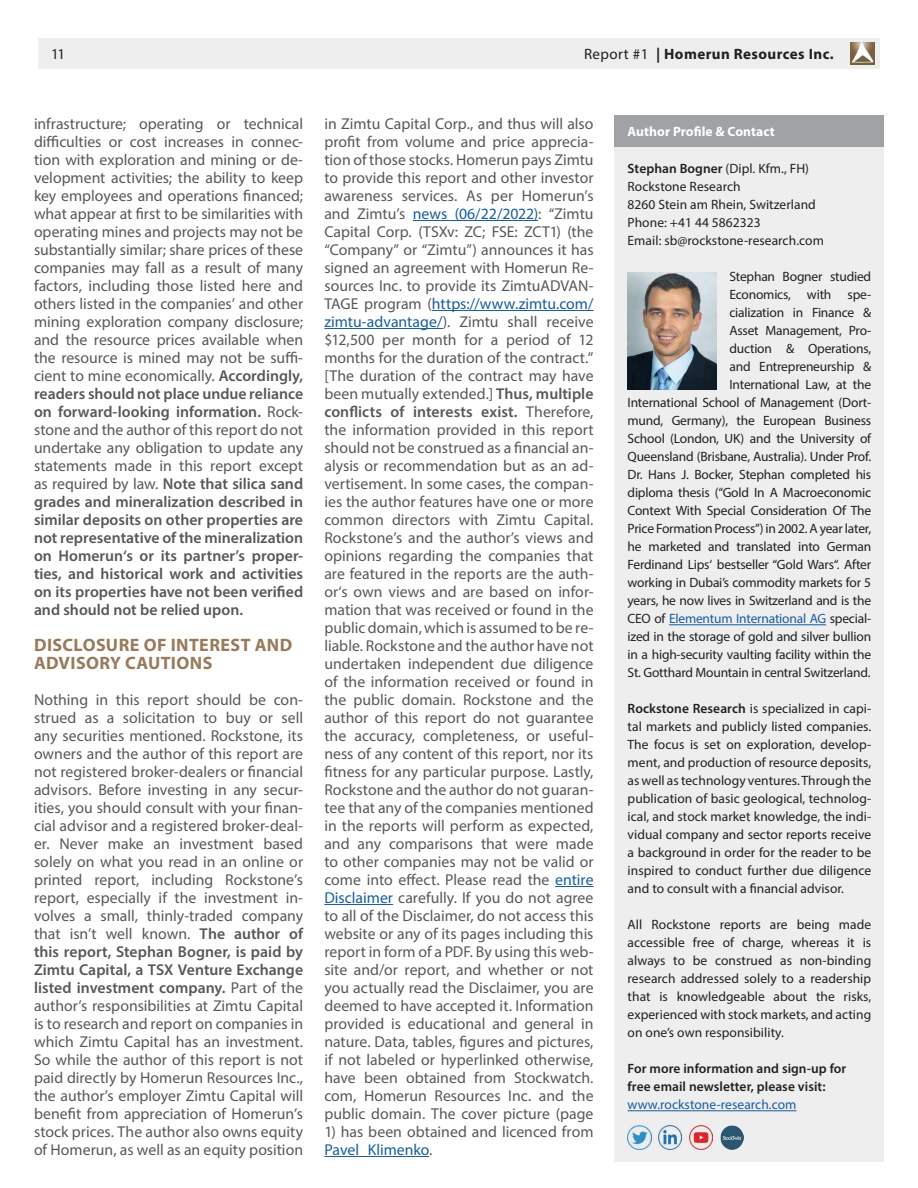
<style>
.page{position:relative;width:918px;height:1188px;background:#fff}
.page>*{position:absolute;margin:0;border:0;box-sizing:border-box;transform-origin:0 0}
.t1{font:700 18px/18px "Myriad Pro";letter-spacing:.02em;color:#987b5c}
.t2{font:15.75px/18px "Myriad Pro";color:#57585a;text-align:justify}
.t3{font:700 15px "Myriad Pro";letter-spacing:.03em;color:#231f20}
.t4{font:15px "Myriad Pro";color:#231f20}
.t5{font:13.5px/18px "Myriad Pro";letter-spacing:-.015em;color:#231f20;text-align:justify}
.t6{font:13.5px/18px "Myriad Pro";letter-spacing:.005em;color:#231f20}
.t7{font:600 13.5px/18px "Myriad Pro";letter-spacing:.005em;color:#231f20}
.t8{font:13.5px "Myriad Pro";letter-spacing:.005em;color:#175d9e}
.t9{font:700 13.5px "Myriad Pro";letter-spacing:.005em;color:#fff}
.s1{font-weight:400}
.s2{font-weight:600}
.s3{color:#175d9e}
</style>
<div class="page">
<hr style="left:413px;top:220px;width:125px;height:1px;background:#175d9e">
<hr style="left:432px;top:310px;width:162px;height:1px;background:#175d9e">
<hr style="left:324px;top:328px;width:119px;height:1px;background:#175d9e">
<hr style="left:555px;top:886px;width:39px;height:1px;background:#175d9e">
<hr style="left:324px;top:904px;width:69px;height:1px;background:#175d9e">
<hr style="left:324px;top:1156px;width:105px;height:1px;background:#175d9e">
<div style="left:615px;top:116px;width:269px;height:1046px;background:#eeeeef"></div>
<div style="left:615px;top:116px;width:269px;height:31px;background:#a0a2a5"></div>
<img style="left:628px;top:272px;width:89px;height:117px">
<div style="left:38px;top:38px;width:842px;height:31px;background:#eeeeef"></div>
<img style="left:851px;top:43px;width:23px;height:21px">
<hr style="left:669px;top:624px;width:157px;height:1px;background:#175d9e">
<hr style="left:628px;top:1110px;width:169px;height:1px;background:#175d9e">
<img style="left:628px;top:1125px;width:23px;height:24px">
<img style="left:658px;top:1126px;width:24px;height:23px">
<img style="left:689px;top:1126px;width:24px;height:23px">
<img style="left:720px;top:1126px;width:24px;height:23px">
<p class="t4" style="left:51px;top:45px;width:16px">11</p>
<p class="t3" style="left:584px;top:46px;width:251px"><span class="s1">Report #1</span> | Homerun Resources Inc.</p>
<p class="t2" style="left:34px;top:114px;width:271px">infrastructure; operating or technical difficulties or cost increases in connec&shy;tion with exploration and mining or de&shy;velopment activities; the ability to keep key employees and operations financed; what appear at first to be similarities with operating mines and projects may not be substantially similar; share prices of these companies may fall as a result of many factors, including those listed here and others listed in the companies’ and other mining exploration company disclosure; and the resource prices available when the resource is mined may not be suffi&shy;cient to mine economically. <span class="s2">Accordingly, readers should not place undue reliance on forward-looking information.</span> Rock&shy;stone and the author of this report do not undertake any obligation to update any statements made in this report except as required by law. <span class="s2">Note that silica sand grades and mineralization described in similar deposits on other properties are not representative of the mineralization on Homerun‘s or its partner’s proper&shy;ties, and historical work and activities on its properties have not been verified and should not be relied upon.</span></p>
<p class="t1" style="left:34px;top:636px;width:260px">DISCLOSURE OF INTEREST AND<br>ADVISORY CAUTIONS</p>
<p class="t2" style="left:34px;top:690px;width:271px">Nothing in this report should be con&shy;strued as a solicitation to buy or sell any securities mentioned. Rockstone, its owners and the author of this report are not registered broker-dealers or financial advisors. Before investing in any secur&shy;ities, you should consult with your finan&shy;cial advisor and a registered broker-deal&shy;er. Never make an investment based solely on what you read in an online or printed report, including Rockstone’s report, especially if the investment in&shy;volves a small, thinly-traded company that isn’t well known. <span class="s2">The author of this report, Stephan Bogner, is paid by Zimtu Capital, a TSX Venture Exchange listed investment company.</span> Part of the author’s responsibilities at Zimtu Capital is to research and report on companies in which Zimtu Capital has an investment.<br>So while the author of this report is not paid directly by Homerun Resources Inc., the author’s employer Zimtu Capital will benefit from appreciation of Homerun’s stock prices. The author also owns equity of Homerun, as well as an equity position</p>
<p class="t2" style="left:324px;top:114px;width:271px">in Zimtu Capital Corp., and thus will also profit from volume and price apprecia&shy;tion of those stocks. Homerun pays Zimtu to provide this report and other investor awareness services. As per Homerun’s and Zimtu’s <span class="s3">news (06/22/2022)</span>: “Zimtu Capital Corp. (TSXv: ZC; FSE: ZCT1) (the “Company” or “Zimtu”) announces it has signed an agreement with Homerun Re&shy;sources Inc. to provide its ZimtuADVAN-TAGE program (<span class="s3">https://www.zimtu.com/ zimtu-advantage/</span>). Zimtu shall receive $12,500 per month for a period of 12 months for the duration of the contract.” [The duration of the contract may have been mutually extended.] <span class="s2">Thus, multiple conflicts of interests exist.</span> Therefore, the information provided in this report should not be construed as a financial an&shy;alysis or recommendation but as an ad&shy;vertisement. In some cases, the compan&shy;ies the author features have one or more common directors with Zimtu Capital.<br>Rockstone’s and the author’s views and opinions regarding the companies that are featured in the reports are the auth&shy;or‘s own views and are based on infor&shy;mation that was received or found in the public domain, which is assumed to be re&shy;liable. Rockstone and the author have not undertaken independent due diligence of the information received or found in the public domain. Rockstone and the author of this report do not guarantee the accuracy, completeness, or useful&shy;ness of any content of this report, nor its fitness for any particular purpose. Lastly, Rockstone and the author do not guaran&shy;tee that any of the companies mentioned in the reports will perform as expected, and any comparisons that were made to other companies may not be valid or come into effect. Please read the <span class="s3">entire Disclaimer</span> carefully. If you do not agree to all of the Disclaimer, do not access this website or any of its pages including this report in form of a PDF. By using this web&shy;site and/or report, and whether or not you actually read the Disclaimer, you are deemed to have accepted it. Information provided is educational and general in nature. Data, tables, figures and pictures, if not labeled or hyperlinked otherwise, have been obtained from Stockwatch. com, Homerun Resources Inc. and the public domain. The cover picture (page</p>
<p class="t2" style="left:324px;top:1123px;width:271px">1) has been obtained and licenced from<br><span class="s3">Pavel_Klimenko</span>.</p>
<p class="t9" style="left:628px;top:124px;width:149px">Author Profile &amp; Contact</p>
<p class="t6" style="left:628px;top:160px;width:198px"><span class="s2">Stephan Bogner</span> (Dipl. Kfm., FH)<br>Rockstone Research<br>8260 Stein am Rhein, Switzerland<br>Phone: +41 44 5862323<br>Email: sb@rockstone-research.com</p>
<p class="t5" style="left:628px;top:268px;width:245px;text-align:right">Stephan Bogner studied<br>Economics, with spe-<br>cialization in Finance &amp;<br>Asset Management, Pro-<br>duction &amp; Operations,<br>and Entrepreneurship &amp;<br>International Law, at the<br>International School of Management (Dort&shy;mund, Germany), the European Business School (London, UK) and the University of Queensland (Brisbane, Australia). Under Prof.<br>Dr. Hans J. Bocker, Stephan completed his diploma thesis (“Gold In A Macroeconomic Context With Special Consideration Of The Price Formation Process”) in 2002. A year later, he marketed and translated into German Ferdinand Lips‘ bestseller “Gold Wars“. After working in Dubai’s commodity markets for 5 years, he now lives in Switzerland and is the CEO of <span class="s3">Elementum International AG</span> special&shy;ized in the storage of gold and silver bullion in a high-security vaulting facility within the St. Gotthard Mountain in central Switzerland.</p>
<p class="t5" style="left:628px;top:700px;width:245px"><span class="s2">Rockstone Research</span> is specialized in capi&shy;tal markets and publicly listed companies.<br>The focus is set on exploration, develop&shy;ment, and production of resource deposits, as well as technology ventures. Through the publication of basic geological, technolog&shy;ical, and stock market knowledge, the indi&shy;vidual company and sector reports receive a background in order for the reader to be inspired to conduct further due diligence and to consult with a financial advisor.</p>
<p class="t5" style="left:628px;top:916px;width:245px">All Rockstone reports are being made accessible free of charge, whereas it is always to be construed as non-binding research addressed solely to a readership that is knowledgeable about the risks, experienced with stock markets, and acting on one’s own responsibility.</p>
<p class="t7" style="left:628px;top:1059px;width:220px">For more information and sign-up for free email newsletter, please visit:</p>
<p class="t8" style="left:628px;top:1096px;width:170px">www.rockstone-research.com</p>
</div>
